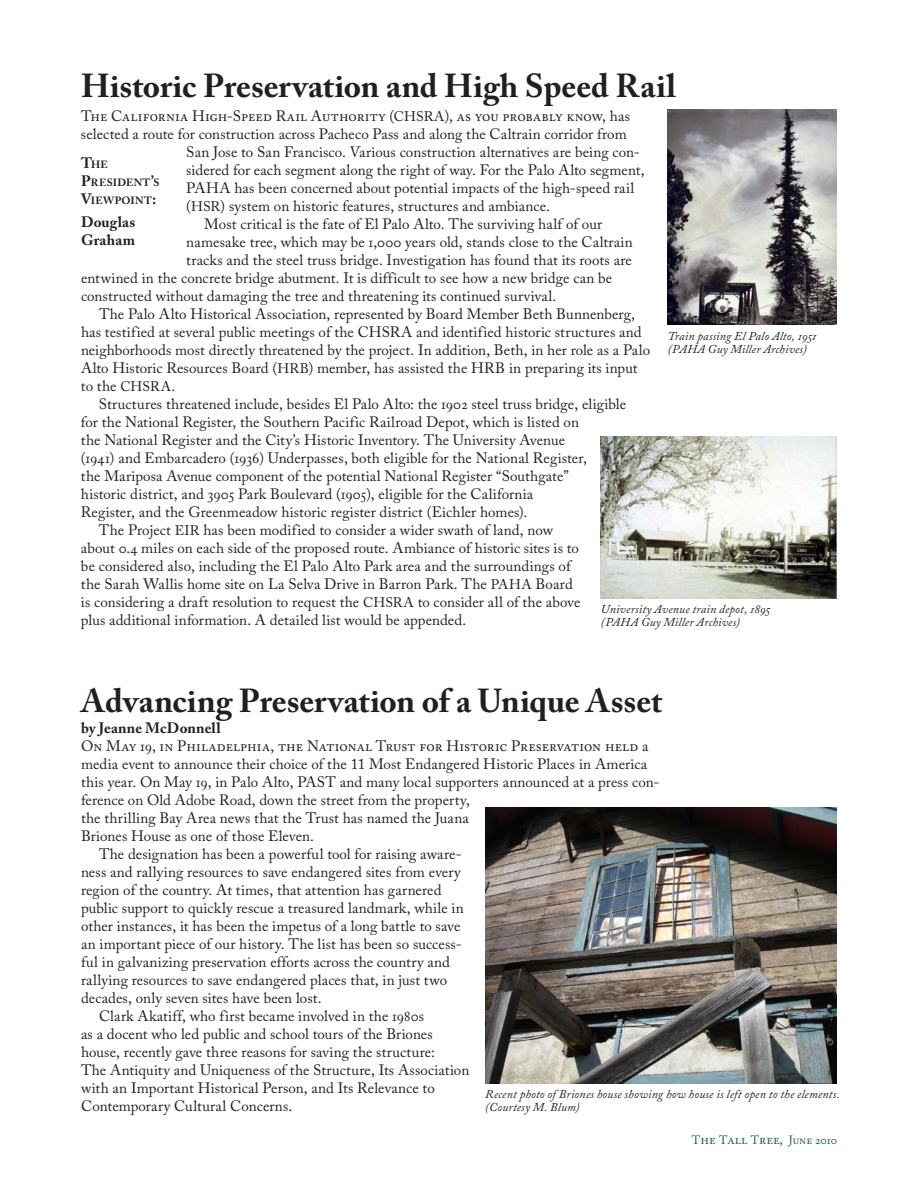
<style>
.page{position:relative;width:918px;height:1188px;background:#fff}
.page>*{position:absolute;margin:0;border:0;box-sizing:border-box;transform-origin:0 0}
.Large_Subhead{font:700 33px "Adobe Caslon Pro";color:#231f20}
.Body_Text{font:15px/18px "Adobe Caslon Pro";letter-spacing:.005em;color:#231f20}
.Body_Text-First{font:15px/18px "Adobe Caslon Pro";color:#231f20}
.Body_Text-First-2{font:700 15px "Adobe Caslon Pro";letter-spacing:.01em;color:#231f20}
.Bylines{font:700 15px/18px "Adobe Caslon Pro";letter-spacing:.015em;color:#231f20}
.Captions{font:italic 12px/13.5px "Adobe Caslon Pro";letter-spacing:.015em;color:#231f20}
.t1{font:12px "Adobe Caslon Pro";color:#1a6343}
.Bylines-2{font:700 10.5px/18px "Adobe Caslon Pro";letter-spacing:.025em;color:#231f20}
.s1{font-size:13.8px}
.s2{font-size:15px}
.s3{font-size:13.5px}
</style>
<div class="page">
<img style="left:601px;top:436px;width:236px;height:163px">
<img style="left:668px;top:110px;width:169px;height:215px">
<img style="left:485px;top:807px;width:352px;height:276px">
<p class="Large_Subhead" style="left:81px;top:66px;width:597px">Historic Preservation and High Speed Rail</p>
<p class="Body_Text-First" style="left:81px;top:107px;width:551px">The California High-Speed Rail Authority (<span class="s1">CHSRA</span>), as you probably know, has</p>
<p class="Body_Text-First" style="left:81px;top:125px;width:547px">selected a route for construction across Pacheco Pass and along the Caltrain corridor from</p>
<p class="Body_Text-First" style="left:186px;top:143px;width:455px">San Jose to San Francisco. Various construction alternatives are being con-</p>
<p class="Body_Text-First" style="left:186px;top:161px;width:460px">sidered for each segment along the right of way. For the Palo Alto segment,</p>
<p class="Body_Text-First" style="left:186px;top:179px;width:450px">PAHA has been concerned about potential impacts of the high-speed rail</p>
<p class="Body_Text-First" style="left:186px;top:197px;width:365px">(<span class="s1">HSR</span>) system on historic features, structures and ambiance.</p>
<p class="Body_Text" style="left:204px;top:215px;width:400px">Most critical is the fate of El Palo Alto. The surviving half of our</p>
<p class="Body_Text" style="left:186px;top:233px;width:448px">namesake tree, which may be 1,000 years old, stands close to the Caltrain</p>
<p class="Body_Text" style="left:186px;top:251px;width:447px">tracks and the steel truss bridge. Investigation has found that its roots are</p>
<p class="Body_Text" style="left:81px;top:269px;width:533px">entwined in the concrete bridge abutment. It is difficult to see how a new bridge can be</p>
<p class="Body_Text" style="left:81px;top:287px;width:477px">constructed without damaging the tree and threatening its continued survival.</p>
<p class="Body_Text" style="left:81px;top:305px;width:571px;text-indent:18px">The Palo Alto Historical Association, represented by Board Member Beth Bunnenberg, has testified at several public meetings of the CHSRA and identified historic structures and neighborhoods most directly threatened by the project. In addition, Beth, in her role as a Palo Alto Historic Resources Board (<span class="s1">HRB</span>) member, has assisted the HRB in preparing its input to the <span class="s1">CHSRA</span>.</p>
<p class="Body_Text" style="left:81px;top:395px;width:547px;text-indent:18px">Structures threatened include, besides El Palo Alto: the 1902 steel truss bridge, eligible for the National Register, the Southern Pacific Railroad Depot, which is listed on<br>the National Register and the City’s Historic Inventory. The University Avenue<br>(1941) and Embarcadero (1936) Underpasses, both eligible for the National Register,<br>the Mariposa Avenue component of the potential National Register “Southgate”<br>historic district, and 3905 Park Boulevard (1905), eligible for the California<br>Register, and the Greenmeadow historic register district (Eichler homes).</p>
<p class="Body_Text" style="left:81px;top:521px;width:501px;text-indent:18px">The Project <span class="s1">EIR</span> has been modified to consider a wider swath of land, now about 0.4 miles on each side of the proposed route. Ambiance of historic sites is to be considered also, including the El Palo Alto Park area and the surroundings of the Sarah Wallis home site on La Selva Drive in Barron Park. The <span class="s1">PAHA</span> Board is considering a draft resolution to request the <span class="s1">CHSRA</span> to consider all of the above plus additional information. A detailed list would be appended.</p>
<p class="Bylines-2" style="left:81px;top:156px;width:79px"><span class="s2">T</span>HE<br><span class="s2">P</span>RESIDENT<span class="s2">’</span>S<br><span class="s2">V</span>IEWPOINT<span class="s2">:</span></p>
<p class="Bylines" style="left:81px;top:212px;width:56px">Douglas<br>Graham</p>
<p class="Captions" style="left:668px;top:329px;width:150px">Train passing El Palo Alto, 1951 (PAHA Guy Miller Archives)</p>
<p class="Captions" style="left:601px;top:602px;width:170px">University Avenue train depot, 1895 (PAHA Guy Miller Archives)</p>
<p class="Large_Subhead" style="left:81px;top:681px;width:583px">Advancing Preservation of a Unique Asset</p>
<p class="Body_Text-First-2" style="left:81px;top:719px;width:141px">by Jeanne McDonnell</p>
<p class="Body_Text-First" style="left:81px;top:737px;width:580px">On May 19, in Philadelphia, the National Trust for Historic Preservation held a media event to announce their choice of the 11 Most Endangered Historic Places in America this year. On May 19, in Palo Alto, PAST and many local supporters announced at a press con&shy;ference on Old Adobe Road, down the street from the property,<br>the thrilling Bay Area news that the Trust has named the Juana<br>Briones House as one of those Eleven.</p>
<p class="Body_Text" style="left:81px;top:845px;width:384px;text-indent:18px">The designation has been a powerful tool for raising aware&shy;ness and rallying resources to save endangered sites from every region of the country. At times, that attention has garnered public support to quickly rescue a treasured landmark, while in other instances, it has been the impetus of a long battle to save an important piece of our history. The list has been so success&shy;ful in galvanizing preservation efforts across the country and rallying resources to save endangered places that, in just two decades, only seven sites have been lost.</p>
<p class="Body_Text" style="left:81px;top:1007px;width:390px;text-indent:18px">Clark Akatiff, who first became involved in the 1980s<br>as a docent who led public and school tours of the Briones house, recently gave three reasons for saving the structure:<br>The Antiquity and Uniqueness of the Structure, Its Association with an Important Historical Person, and Its Relevance to Contemporary Cultural Concerns.</p>
<p class="Captions" style="left:485px;top:1087px;width:356px">Recent photo of Briones house showing how house is left open to the elements. (Courtesy M. Blum)</p>
<p class="t1" style="left:692px;top:1133px;width:147px">T<span class="s3">he</span> T<span class="s3">all</span> T<span class="s3">ree,</span> June 2010</p>
</div>
